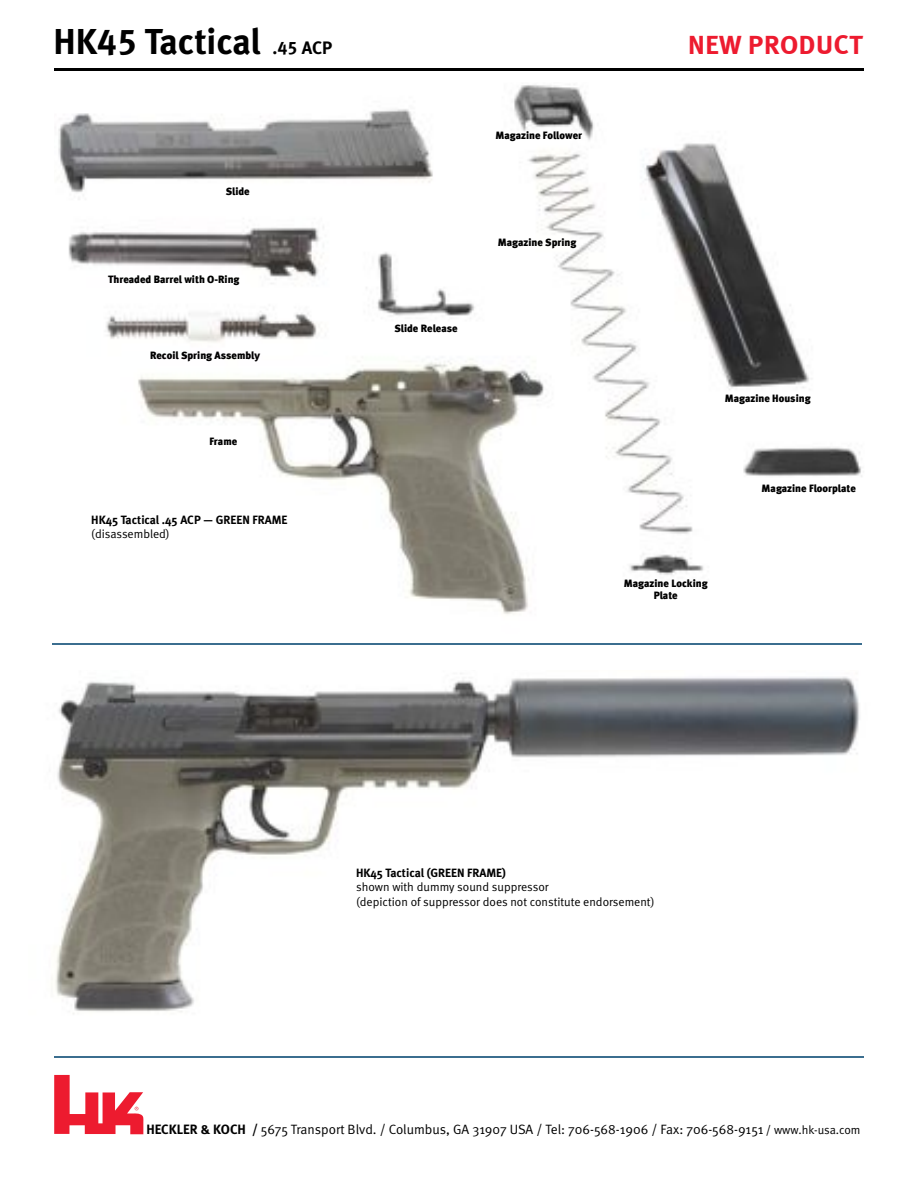
<style>
.page{position:relative;width:918px;height:1188px;background:#fff}
.page>*{position:absolute;margin:0;border:0;box-sizing:border-box;transform-origin:0 0}
.t1{font:36px "Meta Bold LF";color:#000}
.t2{font:27px "Meta Bold LF Caps";color:#ed1b2f}
.t3{font:13.5px "Meta Normal";color:#000}
.t4{font:12px/14.4px "Meta Normal LF";color:#000}
.t5{font:700 12px "Meta";color:#000}
.t6{font:10.5px/12.6px "Meta Black LF";color:#000;text-align:center}
.s1{font-size:18px}
.s2{font-family:"Meta Bold LF"}
.s3{font-size:12px}
</style>
<div class="page">
<hr style="left:54px;top:68px;width:810px;height:3px;background:#000">
<img style="left:55px;top:676px;width:805px;height:338px">
<img style="left:54px;top:85px;width:808px;height:560px">
<hr style="left:54px;top:1056px;width:810px;height:2px;background:#3b6e8f">
<svg style="left:54px;top:1075px;width:90px;height:59px"></svg>
<hr style="left:52px;top:643px;width:810px;height:1px;background:#3b6e8f">
<h1 class="t1" style="left:53px;top:20px;width:281px">HK45 Tactical <span class="s1">.45 ACP</span></h1>
<h2 class="t2" style="left:688px;top:29px;width:176px">NEW PRODUCT</h2>
<p class="t6" style="left:226px;top:185px;width:26px">Slide</p>
<p class="t6" style="left:108px;top:273px;width:133px">Threaded Barrel with O-Ring</p>
<p class="t6" style="left:150px;top:349px;width:112px">Recoil Spring Assembly</p>
<p class="t6" style="left:209px;top:435px;width:29px">Frame</p>
<p class="t5" style="left:91px;top:513px;width:198px">HK45 Tactical .45 ACP — GREEN FRAME</p>
<p class="t4" style="left:91px;top:527px;width:80px">(disassembled)</p>
<p class="t6" style="left:495px;top:129px;width:88px">Magazine Follower</p>
<p class="t6" style="left:394px;top:322px;width:65px">Slide Release</p>
<p class="t6" style="left:498px;top:236px;width:80px">Magazine Spring</p>
<p class="t6" style="left:725px;top:392px;width:87px">Magazine Housing</p>
<p class="t6" style="left:762px;top:482px;width:96px">Magazine Floorplate</p>
<p class="t6" style="left:624px;top:577px;width:85px">Magazine Locking<br>Plate</p>
<p class="t5" style="left:356px;top:866px;width:151px">HK45 Tactical (GREEN FRAME)</p>
<p class="t4" style="left:356px;top:880px;width:300px">shown with dummy sound suppressor<br>(depiction of suppressor does not constitute endorsement)</p>
<p class="t3" style="left:146px;top:1121px;width:716px"><span class="s2">HECKLER &amp; KOCH /</span> 5675 Transport Blvd. / Columbus, GA 31907 USA / Tel: 706-568-1906 / Fax: 706-568-9151 <span class="s3">/ www.hk-usa.com</span></p>
</div>
